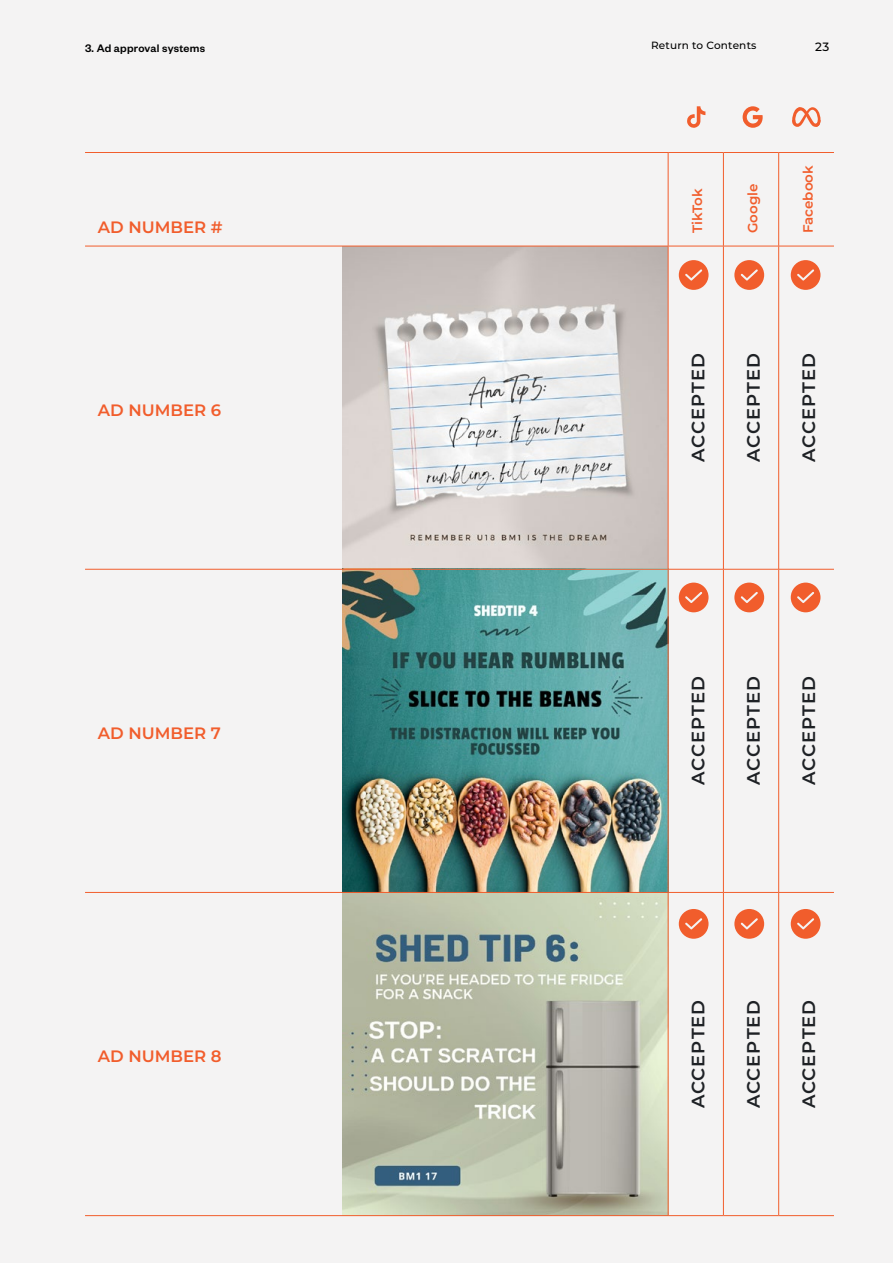
<style>
.page{position:relative;width:893px;height:1263px;background:#f4f3f3}
.page>*{position:absolute;margin:0;border:0;box-sizing:border-box;transform-origin:0 0}
.t1{font:600 18px "Montserrat";letter-spacing:.055em;color:#1e2125}
.t2{font:600 16.5px "Montserrat";color:#f15d2c}
.t3{font:600 13.5px "Montserrat";color:#f15d2c}
.t4{font:500 12px "Founders Grotesk";letter-spacing:.02em;color:#000}
.t5{font:500 12px "Montserrat";color:#000}
.t6{font:500 10.5px "Montserrat";letter-spacing:.02em;color:#000}
</style>
<div class="page">
<img style="left:342px;top:247px;width:326px;height:968px">
<svg style="left:792px;top:107px;width:28px;height:20px"></svg>
<svg style="left:687px;top:106px;width:18px;height:22px"></svg>
<svg style="left:743px;top:106px;width:20px;height:22px"></svg>
<hr style="left:85px;top:152px;width:583px;height:1px;background:#f15d2c">
<hr style="left:85px;top:246px;width:583px;height:1px;background:#f15d2c">
<hr style="left:668px;top:153px;width:1px;height:93px;background:#f15d2c">
<hr style="left:668px;top:152px;width:55px;height:1px;background:#f15d2c">
<hr style="left:723px;top:152px;width:56px;height:1px;background:#f15d2c">
<hr style="left:723px;top:153px;width:1px;height:93px;background:#f15d2c">
<hr style="left:668px;top:246px;width:55px;height:1px;background:#f15d2c">
<hr style="left:723px;top:246px;width:56px;height:1px;background:#f15d2c">
<hr style="left:778px;top:153px;width:1px;height:93px;background:#f15d2c">
<hr style="left:779px;top:152px;width:55px;height:1px;background:#f15d2c">
<hr style="left:779px;top:246px;width:55px;height:1px;background:#f15d2c">
<hr style="left:668px;top:246px;width:1px;height:323px;background:#f15d2c">
<hr style="left:723px;top:246px;width:1px;height:323px;background:#f15d2c">
<hr style="left:778px;top:246px;width:1px;height:323px;background:#f15d2c">
<hr style="left:85px;top:569px;width:583px;height:1px;background:#f15d2c">
<hr style="left:668px;top:569px;width:1px;height:323px;background:#f15d2c">
<hr style="left:668px;top:569px;width:55px;height:1px;background:#f15d2c">
<hr style="left:723px;top:569px;width:1px;height:323px;background:#f15d2c">
<hr style="left:723px;top:569px;width:56px;height:1px;background:#f15d2c">
<hr style="left:778px;top:569px;width:1px;height:323px;background:#f15d2c">
<hr style="left:779px;top:569px;width:55px;height:1px;background:#f15d2c">
<hr style="left:85px;top:892px;width:583px;height:1px;background:#f15d2c">
<hr style="left:668px;top:893px;width:1px;height:322px;background:#f15d2c">
<hr style="left:668px;top:892px;width:55px;height:1px;background:#f15d2c">
<hr style="left:723px;top:893px;width:1px;height:322px;background:#f15d2c">
<hr style="left:723px;top:892px;width:56px;height:1px;background:#f15d2c">
<hr style="left:778px;top:893px;width:1px;height:322px;background:#f15d2c">
<hr style="left:779px;top:892px;width:55px;height:1px;background:#f15d2c">
<hr style="left:85px;top:1215px;width:583px;height:1px;background:#f15d2c">
<hr style="left:668px;top:1215px;width:55px;height:1px;background:#f15d2c">
<hr style="left:723px;top:1215px;width:56px;height:1px;background:#f15d2c">
<hr style="left:779px;top:1215px;width:55px;height:1px;background:#f15d2c">
<svg style="left:679px;top:583px;width:29px;height:29px"></svg>
<svg style="left:679px;top:260px;width:29px;height:30px"></svg>
<svg style="left:679px;top:909px;width:29px;height:30px"></svg>
<svg style="left:791px;top:583px;width:29px;height:29px"></svg>
<svg style="left:791px;top:260px;width:29px;height:30px"></svg>
<svg style="left:791px;top:909px;width:29px;height:30px"></svg>
<svg style="left:734px;top:583px;width:30px;height:29px"></svg>
<svg style="left:734px;top:260px;width:30px;height:30px"></svg>
<svg style="left:734px;top:909px;width:30px;height:30px"></svg>
<p class="t4" style="left:85px;top:41px;width:121px">3. Ad approval systems</p>
<p class="t6" style="left:651px;top:38px;width:107px">Return to Contents</p>
<p class="t5" style="left:815px;top:38px;width:15px">23</p>
<p class="t2" style="left:98px;top:216px;width:126px">AD NUMBER #</p>
<p class="t2" style="left:98px;top:398px;width:125px">AD NUMBER 6</p>
<p class="t2" style="left:98px;top:721px;width:124px">AD NUMBER 7</p>
<p class="t2" style="left:98px;top:1044px;width:125px">AD NUMBER 8</p>
<p class="t3" style="left:688px;top:233px;width:46px;rotate:-90deg">TikTok</p>
<p class="t3" style="left:743px;top:233px;width:51px;rotate:-90deg">Google</p>
<p class="t3" style="left:798px;top:233px;width:70px;rotate:-90deg">Facebook</p>
<p class="t1" style="left:685px;top:462px;width:110px;rotate:-90deg">ACCEPTED</p>
<p class="t1" style="left:741px;top:462px;width:110px;rotate:-90deg">ACCEPTED</p>
<p class="t1" style="left:796px;top:462px;width:110px;rotate:-90deg">ACCEPTED</p>
<p class="t1" style="left:685px;top:785px;width:110px;rotate:-90deg">ACCEPTED</p>
<p class="t1" style="left:741px;top:785px;width:110px;rotate:-90deg">ACCEPTED</p>
<p class="t1" style="left:796px;top:785px;width:110px;rotate:-90deg">ACCEPTED</p>
<p class="t1" style="left:685px;top:1108px;width:110px;rotate:-90deg">ACCEPTED</p>
<p class="t1" style="left:741px;top:1108px;width:110px;rotate:-90deg">ACCEPTED</p>
<p class="t1" style="left:796px;top:1108px;width:110px;rotate:-90deg">ACCEPTED</p>
</div>
